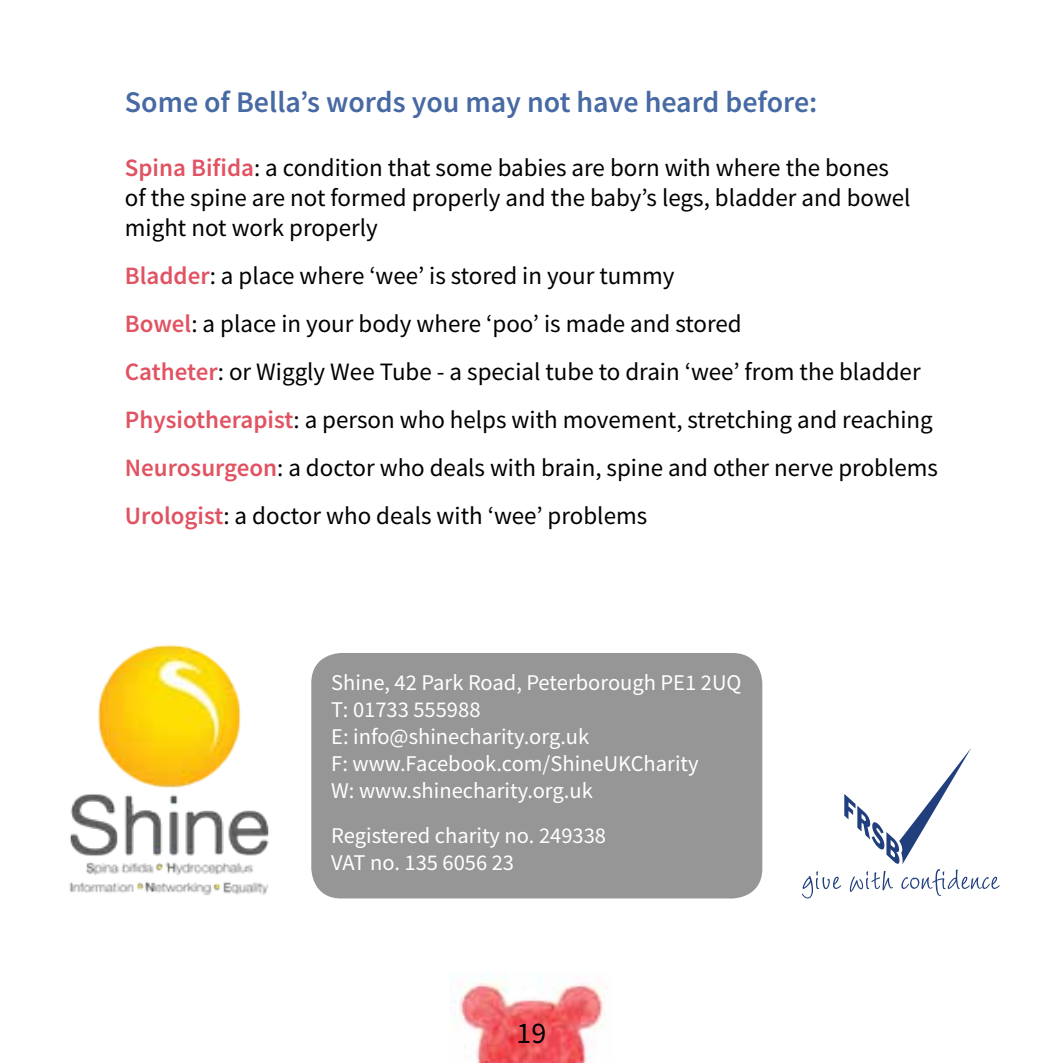
<style>
.page{position:relative;width:1063px;height:1063px;background:#fff}
.page>*{position:absolute;margin:0;border:0;box-sizing:border-box;transform-origin:0 0}
.t1{font:600 30px "Source Sans Pro";color:#476aa4}
.t2{font:30px "Source Sans Pro";color:#000}
.t3{font:25px/48px "Source Sans Pro";color:#000}
.t4{font:22.5px/27px "Source Sans Pro";color:#fff}
.s1{font-weight:600;color:#e15362}
</style>
<div class="page">
<img style="left:451px;top:973px;width:156px;height:90px">
<div style="left:311px;top:653px;width:451px;height:245px;background:#969696;border-radius:30px"></div>
<img style="left:69px;top:644px;width:200px;height:251px">
<svg style="left:802px;top:748px;width:198px;height:150px"></svg>
<p class="t1" style="left:125px;top:83px;width:694px">Some of Bella’s words you may not have heard before:</p>
<p class="t3" style="left:125px;top:152px;width:787px;line-height:30px"><span class="s1">Spina Bifida</span>: a condition that some babies are born with where the bones of the spine are not formed properly and the baby’s legs, bladder and bowel might not work properly</p>
<p class="t3" style="left:125px;top:251px;width:815px"><span class="s1">Bladder</span>: a place where ‘wee’ is stored in your tummy<br><span class="s1">Bowel</span>: a place in your body where ‘poo’ is made and stored<br><span class="s1">Catheter</span>: or Wiggly Wee Tube - a special tube to drain ‘wee’ from the bladder <span class="s1">Physiotherapist</span>: a person who helps with movement, stretching and reaching <span class="s1">Neurosurgeon</span>: a doctor who deals with brain, spine and other nerve problems <span class="s1">Urologist</span>: a doctor who deals with ‘wee’ problems</p>
<p class="t4" style="left:331px;top:669px;width:412px">Shine, 42 Park Road, Peterborough PE1 2UQ<br>T: 01733 555988<br>E: info@shinecharity.org.uk<br>F: www.Facebook.com/ShineUKCharity<br>W: www.shinecharity.org.uk</p>
<p class="t4" style="left:331px;top:822px;width:276px">Registered charity no. 249338<br>VAT no. 135 6056 23</p>
<p class="t2" style="left:517px;top:1014px;width:31px">19</p>
</div>
